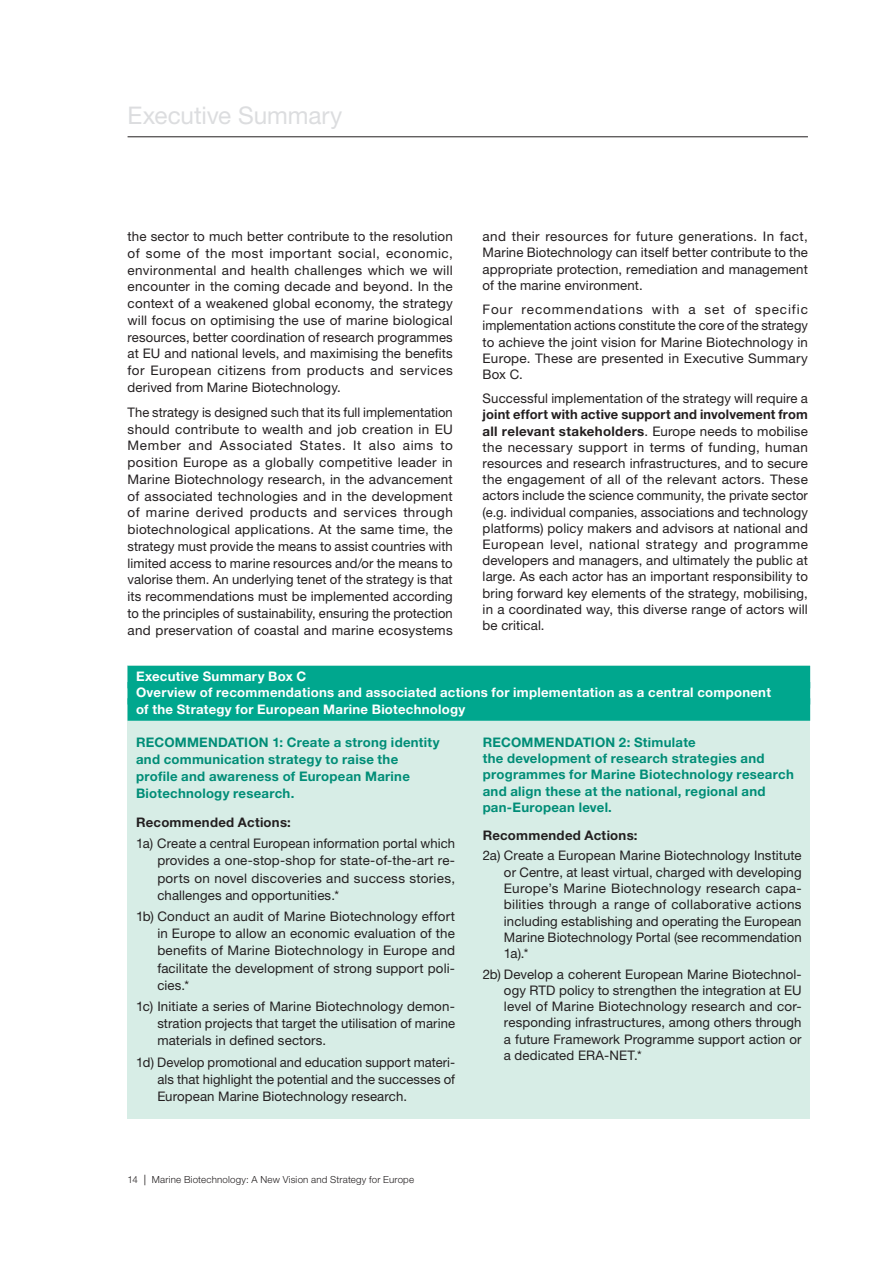
<style>
.page{position:relative;width:893px;height:1263px;background:#fff}
.page>*{position:absolute;margin:0;border:0;box-sizing:border-box;transform-origin:0 0}
.t1{font:24.3px "Helvetica Neue LT Std";letter-spacing:-.005em;color:#dcdddf}
.t2{font:13.2px/16.8px "Helvetica Neue LT Std";letter-spacing:.01em;color:#231f20;text-align:justify}
.t3{font:700 13.2px/16.4px "Helvetica Neue LT Std";letter-spacing:.02em;color:#008d77}
.t4{font:700 13.2px/16.2px "Helvetica Neue LT Std";letter-spacing:.02em;color:#fff}
.t5{font:700 13.2px "Helvetica Neue LT Std";letter-spacing:.02em;color:#231f20}
.t6{font:300 9.75px "Helvetica Neue LT Std";letter-spacing:.02em;color:#231f20}
.s1{font-weight:700}
.s2{font-weight:400;font-size:10.5px}
</style>
<div class="page">
<div style="left:128px;top:665px;width:682px;height:453px;background:#d7ede6"></div>
<hr style="left:128px;top:136px;width:680px;height:1px;background:#231f20">
<div style="left:128px;top:666px;width:682px;height:22px;background:#00a78e"></div>
<div style="left:128px;top:682px;width:682px;height:22px;background:#00a78e"></div>
<div style="left:128px;top:698px;width:682px;height:23px;background:#00a78e"></div>
<h1 class="t1" style="left:128px;top:101px;width:216px">Executive Summary</h1>
<p class="t2" style="left:128px;top:228px;width:327px">the sector to much better contribute to the resolution of some of the most important social, economic, environmental and health challenges which we will encounter in the coming decade and beyond. In the context of a weakened global economy, the strategy will focus on optimising the use of marine biological resources, better coordination of research programmes at EU and national levels, and maximising the benefits for European citizens from products and services derived from Marine Biotechnology.</p>
<p class="t2" style="left:128px;top:403px;width:327px">The strategy is designed such that its full implementation should contribute to wealth and job creation in EU Member and Associated States. It also aims to position Europe as a globally competitive leader in Marine Biotechnology research, in the advancement of associated technologies and in the development of marine derived products and services through biotechnological applications. At the same time, the strategy must provide the means to assist countries with limited access to marine resources and/or the means to valorise them. An underlying tenet of the strategy is that its recommendations must be implemented according to the principles of sustainability, ensuring the protection and preservation of coastal and marine ecosystems</p>
<p class="t2" style="left:483px;top:228px;width:327px;line-height:16.2px">and their resources for future generations. In fact, Marine Biotechnology can itself better contribute to the appropriate protection, remediation and management of the marine environment.</p>
<p class="t2" style="left:483px;top:301px;width:327px;line-height:16.2px">Four recommendations with a set of specific implementation actions constitute the core of the strategy to achieve the joint vision for Marine Biotechnology in Europe. These are presented in Executive Summary Box C.</p>
<p class="t2" style="left:483px;top:390px;width:327px">Successful implementation of the strategy will require a</p>
<p class="t2" style="left:483px;top:406px;width:327px;line-height:16.2px"><span class="s1">joint effort with active support and involvement from all relevant stakeholders</span>. Europe needs to mobilise the necessary support in terms of funding, human resources and research infrastructures, and to secure the engagement of all of the relevant actors. These actors include the science community, the private sector (e.g. individual companies, associations and technology platforms) policy makers and advisors at national and European level, national strategy and programme developers and managers, and ultimately the public at large. As each actor has an important responsibility to bring forward key elements of the strategy, mobilising, in a coordinated way, this diverse range of actors will be critical.</p>
<p class="t4" style="left:136px;top:668px;width:636px">Executive Summary Box C<br>Overview of recommendations and associated actions for implementation as a central component of the Strategy for European Marine Biotechnology</p>
<p class="t3" style="left:136px;top:733px;width:305px;line-height:17.1px">RECOMMENDATION 1: Create a strong identity and communication strategy to raise the profile and awareness of European Marine Biotechnology research.</p>
<p class="t5" style="left:136px;top:814px;width:156px">Recommended Actions:</p>
<p class="t2" style="left:157px;top:835px;width:299px;text-indent:-21px">1a) Create a central European information portal which provides a one-stop-shop for state-of-the-art re&shy;ports on novel discoveries and success stories, challenges and opportunities.*</p>
<p class="t2" style="left:157px;top:907px;width:299px;text-indent:-21px">1b) Conduct an audit of Marine Biotechnology effort in Europe to allow an economic evaluation of the benefits of Marine Biotechnology in Europe and facilitate the development of strong support poli&shy;cies.*</p>
<p class="t2" style="left:157px;top:997px;width:299px;text-indent:-21px">1c) Initiate a series of Marine Biotechnology demon&shy;stration projects that target the utilisation of marine materials in defined sectors.</p>
<p class="t2" style="left:157px;top:1053px;width:299px;text-indent:-21px">1d) Develop promotional and education support materi&shy;als that highlight the potential and the successes of European Marine Biotechnology research.</p>
<p class="t3" style="left:483px;top:734px;width:313px">RECOMMENDATION 2: Stimulate<br>the development of research strategies and programmes for Marine Biotechnology research and align these at the national, regional and pan-European level.</p>
<p class="t5" style="left:483px;top:827px;width:156px">Recommended Actions:</p>
<p class="t2" style="left:504px;top:847px;width:299px;line-height:16.4px;text-indent:-21px">2a) Create a European Marine Biotechnology Institute or Centre, at least virtual, charged with developing Europe’s Marine Biotechnology research capa&shy;bilities through a range of collaborative actions including establishing and operating the European Marine Biotechnology Portal (see recommendation 1a).*</p>
<p class="t2" style="left:504px;top:965px;width:299px;line-height:16.4px;text-indent:-21px">2b) Develop a coherent European Marine Biotechnol&shy;ogy RTD policy to strengthen the integration at EU level of Marine Biotechnology research and cor&shy;responding infrastructures, among others through a future Framework Programme support action or a dedicated ERA-NET.*</p>
<p class="t6" style="left:128px;top:1173px;width:288px">14 <span class="s2">|</span> Marine Biotechnology: A New Vision and Strategy for Europe</p>
</div>
